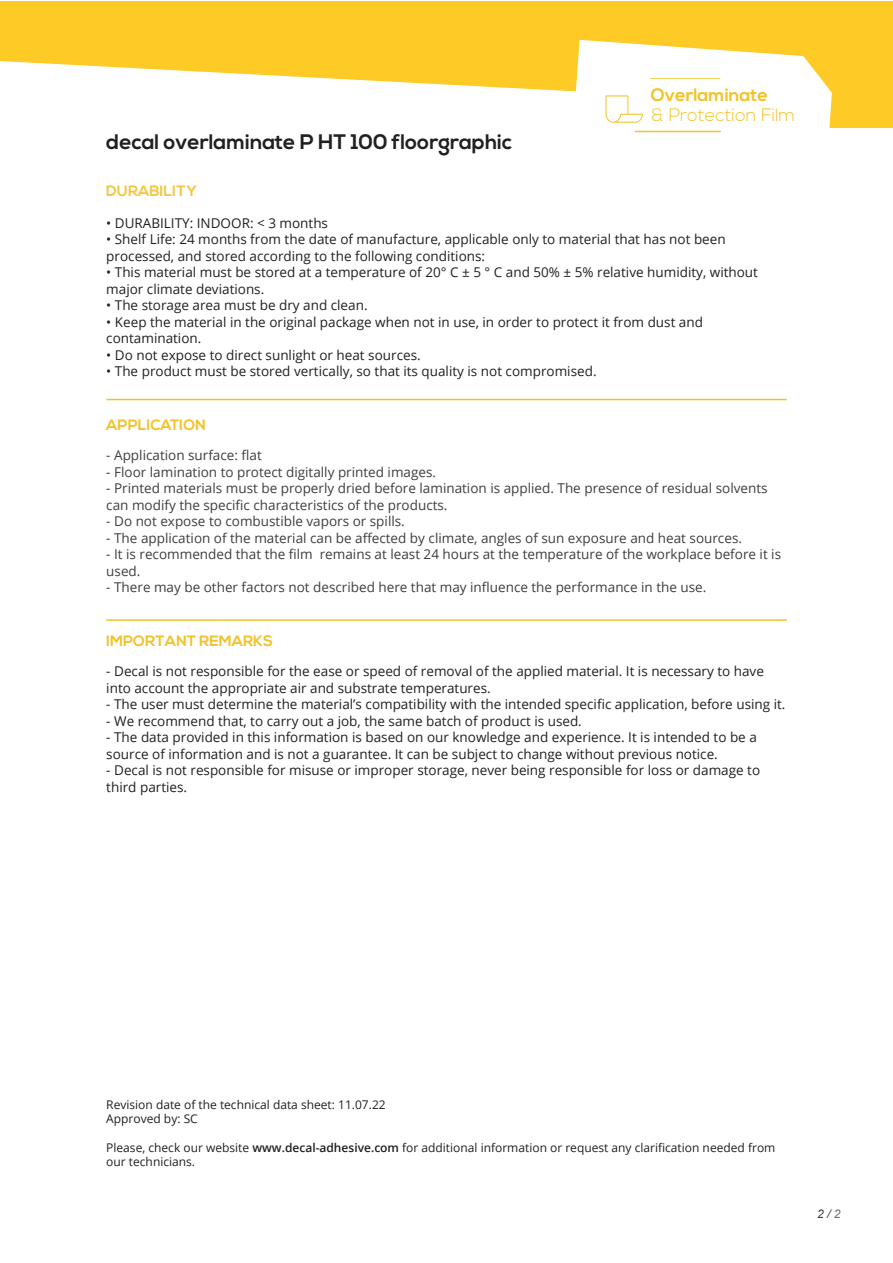
<style>
.page{position:relative;width:893px;height:1263px;background:#fff}
.page>*{position:absolute;margin:0;border:0;box-sizing:border-box;transform-origin:0 0}
.t1{font:700 21px "Nexa";color:#231f20}
.t2{font:300 18px "Nexa";color:#f3c227}
.t3{font:700 18px "Nexa";color:#f3c227}
.t4{font:700 15px "Nexa";color:#f3c227}
.t5{font:700 15px "Nexa";color:#f4c740}
.t6{font:13.5px/16.5px "Open Sans";color:#231f20}
.t7{font:13.5px/16.5px "Open Sans";color:#3e3e3f}
.t8{font:12px/14.4px "Open Sans";color:#231f20}
.t9{font:italic 12px "Arial";color:#3e3e3f}
.s1{font-weight:600}
.s2{color:#6c6d70}
</style>
<div class="page">
<div style="left:0;top:1px;width:893px;height:127px;background:#fecb26"></div>
<svg style="left:0;top:61px;width:559px;height:67px;fill:#fff"></svg>
<svg style="left:559px;top:40px;width:273px;height:93px;fill:#fff"></svg>
<hr style="left:635px;top:131px;width:86px;height:1px;background:#f3c227">
<svg style="left:650px;top:78px;width:70px;height:1px"></svg>
<svg style="left:605px;top:95px;width:38px;height:28px"></svg>
<hr style="left:106px;top:399px;width:681px;height:1px;background:#f3c227">
<hr style="left:106px;top:619px;width:681px;height:2px;background:#f3c227">
<h1 class="t1" style="left:106px;top:130px;width:407px">decal overlaminate P HT 100 floorgraphic</h1>
<h2 class="t3" style="left:651px;top:84px;width:119px">Overlaminate</h2>
<h2 class="t2" style="left:651px;top:104px;width:146px">&amp; Protection Film</h2>
<p class="t5" style="left:106px;top:182px;width:92px">DURABILITY</p>
<p class="t6" style="left:106px;top:214px;width:223px">• DURABILITY: INDOOR: &lt; 3 months</p>
<p class="t6" style="left:106px;top:231px;width:621px">• Shelf Life: 24 months from the date of manufacture, applicable only to material that has not been processed, and stored according to the following conditions:</p>
<p class="t6" style="left:106px;top:264px;width:653px">• This material must be stored at a temperature of 20° C ± 5 ° C and 50% ± 5% relative humidity, without major climate deviations.</p>
<p class="t6" style="left:106px;top:297px;width:263px">• The storage area must be dry and clean.</p>
<p class="t6" style="left:106px;top:313px;width:598px">• Keep the material in the original package when not in use, in order to protect it from dust and contamination.</p>
<p class="t6" style="left:106px;top:346px;width:316px">• Do not expose to direct sunlight or heat sources.</p>
<p class="t6" style="left:106px;top:363px;width:492px">• The product must be stored vertically, so that its quality is not compromised.</p>
<p class="t4" style="left:106px;top:416px;width:101px">APPLICATION</p>
<p class="t7" style="left:106px;top:447px;width:157px">- Application surface: flat</p>
<p class="t7" style="left:106px;top:463px;width:331px">- Floor lamination to protect digitally printed images.</p>
<p class="t7" style="left:106px;top:480px;width:663px">- Printed materials must be properly dried before lamination is applied. The presence of residual solvents can modify the specific characteristics of the products.</p>
<p class="t7" style="left:106px;top:513px;width:300px">- Do not expose to combustible vapors or spills.</p>
<p class="t7" style="left:106px;top:529px;width:637px">- The application of the material can be affected by climate, angles of sun exposure and heat sources.</p>
<p class="t7" style="left:106px;top:546px;width:676px">- It is recommended that the film remains at least 24 hours at the temperature of the workplace before it is used.</p>
<p class="t7" style="left:106px;top:579px;width:602px">- There may be other factors not described here that may influence the performance in the use.</p>
<p class="t4" style="left:106px;top:632px;width:168px">IMPORTANT REMARKS</p>
<p class="t6" style="left:106px;top:663px;width:659px">- Decal is not responsible for the ease or speed of removal of the applied material. It is necessary to have into account the appropriate air and substrate temperatures.</p>
<p class="t6" style="left:106px;top:696px;width:681px">- The user must determine the material’s compatibility with the intended specific application, before using it.</p>
<p class="t6" style="left:106px;top:712px;width:477px">- We recommend that, to carry out a job, the same batch of product is used.</p>
<p class="t6" style="left:106px;top:729px;width:652px">- The data provided in this information is based on our knowledge and experience. It is intended to be a source of information and is not a guarantee. It can be subject to change without previous notice.</p>
<p class="t6" style="left:106px;top:762px;width:655px">- Decal is not responsible for misuse or improper storage, never being responsible for loss or damage to third parties.</p>
<p class="t8" style="left:106px;top:1097px;width:281px">Revision date of the technical data sheet: 11.07.22<br>Approved by: SC</p>
<p class="t8" style="left:106px;top:1140px;width:671px">Please, check our website <span class="s1">www.decal-adhesive.com</span> for additional information or request any clarification needed from our technicians.</p>
<p class="t9" style="left:817px;top:1206px;width:25px">2 / <span class="s2">2</span></p>
</div>
